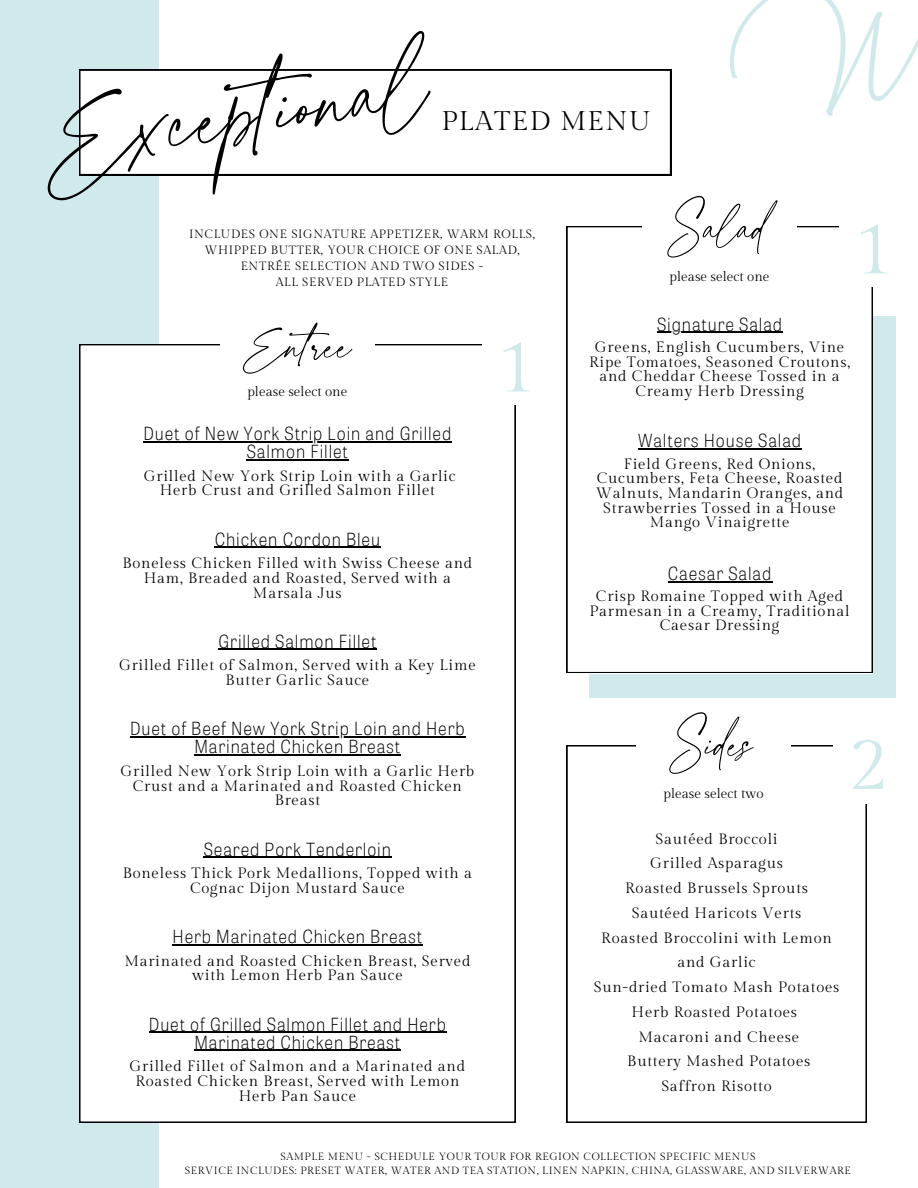
<style>
.page{position:relative;width:918px;height:1188px;background:#fff}
.page>*{position:absolute;margin:0;border:0;box-sizing:border-box;transform-origin:0 0}
.t1{font:180px "Adorn Story Script";color:#000}
.t2{font:81px "Adorn Story Script";color:#000}
.t3{font:75px "Gilda Display";color:#d0eaec}
.t4{font:27px "Gilda Display";letter-spacing:.05em;color:#000}
.t5{font:100 18px/18px "Tablet Gothic Narrow W04";letter-spacing:.05em;color:#000;text-align:center}
.t6{font:15px/14.7px "Gilda Display";letter-spacing:.05em;color:#000;text-align:center}
.t7{font:13.5px "Gilda Display";color:#000}
.t8{font:12px/16px "Gilda Display";letter-spacing:.05em;color:#000;text-align:center}
.t9{font:10.5px "Gilda Display";letter-spacing:.05em;color:#000}
</style>
<div class="page">
<div style="left:0;top:0;width:159px;height:1188px;background:#d0eaec"></div>
<svg style="left:79px;top:70px;width:592px;height:105px"></svg>
<img style="left:730px;top:0;width:188px;height:116px">
<svg style="left:79px;top:344px;width:436px;height:779px"></svg>
<div style="left:482px;top:333px;width:67px;height:72px;background:#fff"></div>
<div style="left:220px;top:320px;width:155px;height:49px;background:#fff"></div>
<hr style="left:144px;top:441px;width:308px;height:1px;background:#000">
<hr style="left:247px;top:459px;width:102px;height:1px;background:#000">
<hr style="left:215px;top:547px;width:166px;height:1px;background:#000">
<hr style="left:218px;top:649px;width:159px;height:1px;background:#000">
<hr style="left:130px;top:736px;width:336px;height:2px;background:#000">
<hr style="left:194px;top:754px;width:207px;height:2px;background:#000">
<hr style="left:204px;top:857px;width:188px;height:1px;background:#000">
<div style="left:589px;top:316px;width:306px;height:381px;background:#d0eaec"></div>
<div style="left:567px;top:226px;width:306px;height:447px;background:#fff"></div>
<div style="left:839px;top:215px;width:67px;height:72px;background:#fff"></div>
<div style="left:642px;top:202px;width:155px;height:49px;background:#fff"></div>
<hr style="left:657px;top:332px;width:126px;height:1px;background:#000">
<hr style="left:638px;top:449px;width:164px;height:1px;background:#000">
<hr style="left:668px;top:581px;width:104px;height:1px;background:#000">
<svg style="left:567px;top:745px;width:300px;height:377px"></svg>
<div style="left:833px;top:731px;width:67px;height:73px;background:#fff"></div>
<div style="left:636px;top:718px;width:155px;height:49px;background:#fff"></div>
<hr style="left:173px;top:944px;width:250px;height:1px;background:#000">
<hr style="left:149px;top:1032px;width:298px;height:1px;background:#000">
<hr style="left:194px;top:1050px;width:207px;height:1px;background:#000">
<h1 class="t1" style="left:28px;top:47px;width:394px;rotate:-8deg">Exceptional</h1>
<p class="t4" style="left:442px;top:106px;width:211px">PLATED MENU</p>
<p class="t8" style="left:189px;top:226px;width:347px">INCLUDES ONE SIGNATURE APPETIZER, WARM ROLLS, WHIPPED BUTTER, YOUR CHOICE OF ONE SALAD, ENTRÉE SELECTION AND TWO SIDES -<br>ALL SERVED PLATED STYLE</p>
<h4 class="t2" style="left:672px;top:186px;width:97px">Salad</h4>
<h4 class="t7" style="left:670px;top:269px;width:102px">please select one</h4>
<h5 class="t3" style="left:853px;top:207px;width:43px">1</h5>
<h3 class="t2" style="left:243px;top:304px;width:110px">Entree</h3>
<p class="t7" style="left:247px;top:384px;width:102px">please select one</p>
<h5 class="t5" style="left:144px;top:424px;width:309px">Duet of New York Strip Loin and Grilled<br>Salmon Fillet</h5>
<h4 class="t6" style="left:144px;top:469px;width:313px">Grilled New York Strip Loin with a Garlic<br>Herb Crust and Grilled Salmon Fillet</h4>
<h5 class="t5" style="left:215px;top:529px;width:167px">Chicken Cordon Bleu</h5>
<h4 class="t6" style="left:123px;top:556px;width:351px">Boneless Chicken Filled with Swiss Cheese and<br>Ham, Breaded and Roasted, Served with a<br>Marsala Jus</h4>
<h5 class="t5" style="left:218px;top:632px;width:160px">Grilled Salmon Fillet</h5>
<h4 class="t6" style="left:119px;top:659px;width:358px">Grilled Fillet of Salmon, Served with a Key Lime<br>Butter Garlic Sauce</h4>
<h5 class="t5" style="left:130px;top:719px;width:336px">Duet of Beef New York Strip Loin and Herb<br>Marinated Chicken Breast</h5>
<h2 class="t6" style="left:121px;top:764px;width:355px">Grilled New York Strip Loin with a Garlic Herb<br>Crust and a Marinated and Roasted Chicken<br>Breast</h2>
<p class="t5" style="left:204px;top:839px;width:189px">Seared Pork Tenderloin</p>
<h5 class="t6" style="left:123px;top:866px;width:351px">Boneless Thick Pork Medallions, Topped with a<br>Cognac Dijon Mustard Sauce</h5>
<h5 class="t5" style="left:173px;top:927px;width:251px">Herb Marinated Chicken Breast</h5>
<h2 class="t6" style="left:124px;top:954px;width:348px">Marinated and Roasted Chicken Breast, Served with Lemon Herb Pan Sauce</h2>
<p class="t5" style="left:149px;top:1015px;width:298px">Duet of Grilled Salmon Fillet and Herb<br>Marinated Chicken Breast</p>
<h5 class="t6" style="left:130px;top:1059px;width:337px">Grilled Fillet of Salmon and a Marinated and<br>Roasted Chicken Breast, Served with Lemon<br>Herb Pan Sauce</h5>
<h2 class="t3" style="left:496px;top:325px;width:43px">1</h2>
<h5 class="t5" style="left:657px;top:315px;width:127px">Signature Salad</h5>
<h4 class="t6" style="left:589px;top:340px;width:262px">Greens, English Cucumbers, Vine<br>Ripe Tomatoes, Seasoned Croutons, and Cheddar Cheese Tossed in a<br>Creamy Herb Dressing</h4>
<h5 class="t5" style="left:638px;top:431px;width:164px">Walters House Salad</h5>
<h4 class="t6" style="left:596px;top:457px;width:249px">Field Greens, Red Onions,<br>Cucumbers, Feta Cheese, Roasted<br>Walnuts, Mandarin Oranges, and<br>Strawberries Tossed in a House<br>Mango Vinaigrette</h4>
<h5 class="t5" style="left:668px;top:564px;width:105px">Caesar Salad</h5>
<h4 class="t6" style="left:590px;top:589px;width:262px">Crisp Romaine Topped with Aged<br>Parmesan in a Creamy, Traditional<br>Caesar Dressing</h4>
<h5 class="t2" style="left:674px;top:702px;width:81px">Sides</h5>
<h5 class="t7" style="left:664px;top:786px;width:101px">please select two</h5>
<h4 class="t6" style="left:594px;top:827px;width:247px;line-height:24.8px">Sautéed Broccoli<br>Grilled Asparagus<br>Roasted Brussels Sprouts<br>Sautéed Haricots Verts<br>Roasted Broccolini with Lemon and Garlic<br>Sun-dried Tomato Mash Potatoes<br>Herb Roasted Potatoes<br>Macaroni and Cheese<br>Buttery Mashed Potatoes<br>Saffron Risotto</h4>
<h4 class="t3" style="left:847px;top:722px;width:43px">2</h4>
<h5 class="t9" style="left:280px;top:1150px;width:477px">SAMPLE MENU - SCHEDULE YOUR TOUR FOR REGION COLLECTION SPECIFIC MENUS</h5>
<p class="t9" style="left:185px;top:1164px;width:668px">SERVICE INCLUDES: PRESET WATER, WATER AND TEA STATION, LINEN NAPKIN, CHINA, GLASSWARE, AND SILVERWARE</p>
</div>
